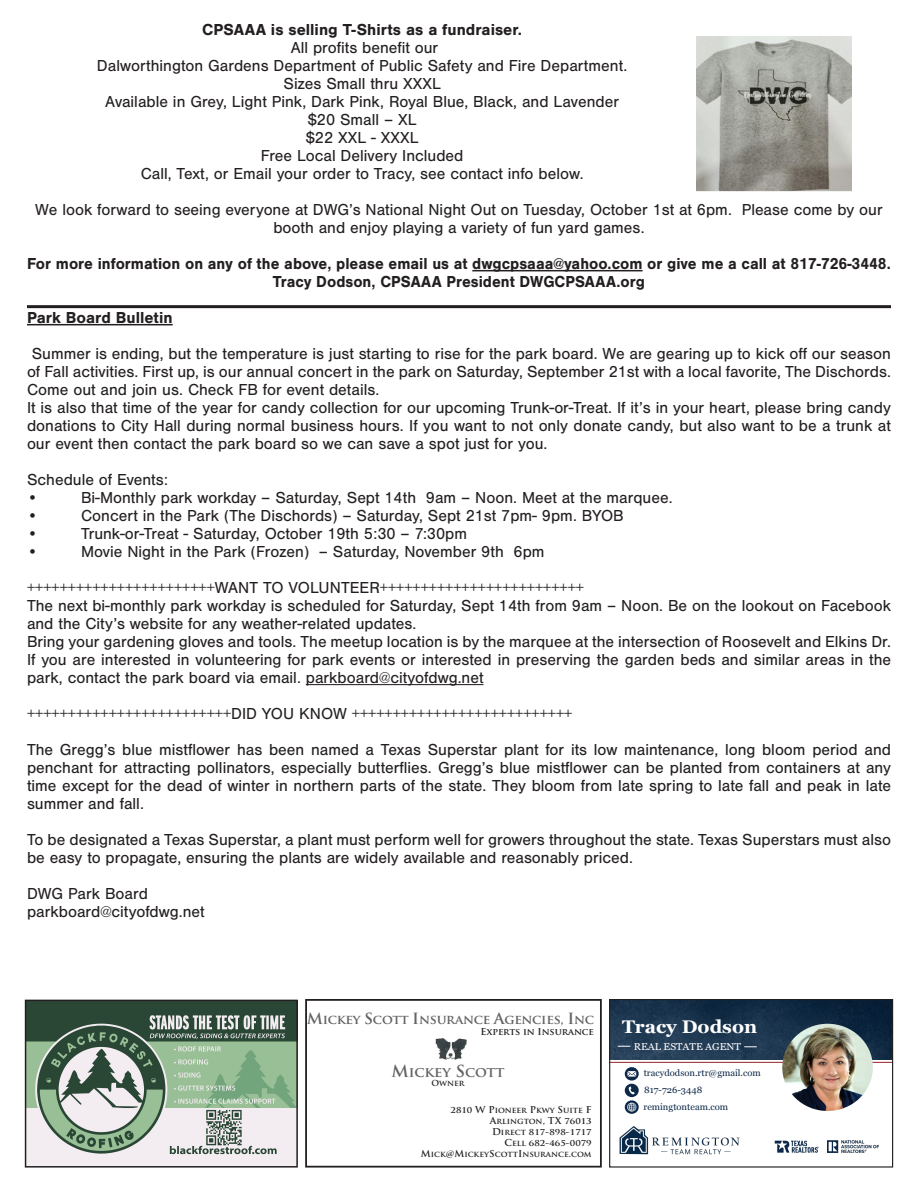
<style>
.page{position:relative;width:918px;height:1188px;background:#fff}
.page>*{position:absolute;margin:0;border:0;box-sizing:border-box;transform-origin:0 0}
.t1{font:700 18.3px "Georgia";color:#fff;scale:1.04 1}
.t2{font:16.5px/18px "Nimbus San";color:#231f20;text-align:justify}
.t3{font:700 16.5px "Nimbus San";color:#231f20;scale:.95 1}
.t4{font:700 16.5px "Nimbus San";color:#231f20}
.t5{font:700 13.95px "Trajan Pro";letter-spacing:-.01em;color:#636366}
.t6{font:700 12.75px "Trajan Pro";letter-spacing:-.02em;color:#636366}
.t7{font:10.05px "Georgia";color:#fff;scale:1.04 1}
.t8{font:700 9.3px/11.1px "Trajan Pro";color:#231f20;text-align:right}
.t9{font:9px/16.5px "Georgia";color:#0d2848;scale:1.04 1}
.t10{font:700 8.1px "Trajan Pro";color:#231f20}
.s1{font-size:15px}
.s2{font-size:16.2px}
.s3{font-size:9.3px}
.s4{font-size:8.1px}
</style>
<div class="page">
<hr style="left:472px;top:270px;width:171px;height:1px;background:#231f20">
<hr style="left:27px;top:324px;width:146px;height:1px;background:#231f20">
<hr style="left:306px;top:684px;width:178px;height:1px;background:#231f20">
<hr style="left:27px;top:305px;width:864px;height:3px;background:#231f20">
<img style="left:619px;top:1126px;width:121px;height:29px">
<hr style="left:610px;top:1062px;width:283px;height:1px;background:#941e22">
<img style="left:611px;top:1001px;width:280px;height:58px">
<svg style="left:625px;top:1067px;width:14px;height:14px"></svg>
<svg style="left:627px;top:1071px;width:9px;height:6px"></svg>
<div style="left:625px;top:1084px;width:14px;height:13px;background:#0d2848;border-radius:50%"></div>
<svg style="left:629px;top:1086px;width:6px;height:8px"></svg>
<svg style="left:625px;top:1100px;width:14px;height:14px"></svg>
<svg style="left:627px;top:1103px;width:9px;height:9px"></svg>
<svg style="left:775px;top:1141px;width:44px;height:12px"></svg>
<img style="left:827px;top:1141px;width:52px;height:12px">
<img style="left:782px;top:1024px;width:91px;height:87px">
<svg style="left:744px;top:1047px;width:13px;height:1px"></svg>
<svg style="left:618px;top:1046px;width:12px;height:1px"></svg>
<div style="left:609px;top:999px;width:284px;height:169px;border:1px solid #231f20"></div>
<img style="left:435px;top:1038px;width:32px;height:22px">
<div style="left:305px;top:999px;width:297px;height:169px;border:2px solid #231f20"></div>
<img style="left:28px;top:1003px;width:267px;height:162px">
<div style="left:25px;top:1000px;width:273px;height:168px;border:2px solid #231f20"></div>
<img style="left:696px;top:36px;width:156px;height:156px">
<p class="t4" style="left:202px;top:20px;width:322px">CPSAAA is selling T-Shirts as a fundraiser.</p>
<p class="t2" style="left:291px;top:39px;width:149px">All profits benefit our</p>
<p class="t2" style="left:97px;top:57px;width:532px">Dalworthington Gardens Department of Public Safety and Fire Department.</p>
<p class="t2" style="left:283px;top:75px;width:159px">Sizes Small thru XXXL</p>
<p class="t2" style="left:105px;top:93px;width:515px">Available in Grey, Light Pink, Dark Pink, Royal Blue, Black, and Lavender</p>
<p class="t2" style="left:308px;top:111px;width:110px">$20 Small – XL</p>
<p class="t2" style="left:306px;top:129px;width:114px">$22 XXL - XXXL</p>
<p class="t2" style="left:261px;top:147px;width:204px">Free Local Delivery Included</p>
<p class="t2" style="left:141px;top:165px;width:444px">Call, Text, or Email your order to Tracy, see contact info below.</p>
<p class="t2" style="left:35px;top:201px;width:849px;text-align:center">We look forward to seeing everyone at DWG’s National Night Out on Tuesday, October 1st at 6pm. Please come by our booth and enjoy playing a variety of fun yard games.</p>
<p class="t3" style="left:27px;top:254px;width:911px">For more information on any of the above, please email us at dwgcpsaaa@yahoo.com or give me a call at 817-726-3448.</p>
<p class="t3" style="left:273px;top:272px;width:393px">Tracy Dodson, CPSAAA President DWGCPSAAA.org</p>
<p class="t4" style="left:27px;top:308px;width:147px">Park Board Bulletin</p>
<p class="t2" style="left:27px;top:345px;width:866px">Summer is ending, but the temperature is just starting to rise for the park board. We are gearing up to kick off our season of Fall activities. First up, is our annual concert in the park on Saturday, September 21st with a local favorite, The Dischords.<br>Come out and join us. Check FB for event details.</p>
<p class="t2" style="left:27px;top:399px;width:865px">It is also that time of the year for candy collection for our upcoming Trunk-or-Treat. If it’s in your heart, please bring candy donations to City Hall during normal business hours. If you want to not only donate candy, but also want to be a trunk at our event then contact the park board so we can save a spot just for you.</p>
<p class="t2" style="left:27px;top:471px;width:143px">Schedule of Events:</p>
<p class="t2" style="left:27px;top:489px;width:12px">•</p>
<p class="t2" style="left:81px;top:489px;width:593px">Bi-Monthly park workday – Saturday, Sept 14th 9am – Noon. Meet at the marquee.</p>
<p class="t2" style="left:27px;top:507px;width:12px">•</p>
<p class="t2" style="left:81px;top:507px;width:544px">Concert in the Park (The Dischords) – Saturday, Sept 21st 7pm- 9pm. BYOB</p>
<p class="t2" style="left:27px;top:525px;width:12px">•</p>
<p class="t2" style="left:81px;top:525px;width:388px">Trunk-or-Treat - Saturday, October 19th 5:30 – 7:30pm</p>
<p class="t2" style="left:27px;top:543px;width:12px">•</p>
<p class="t2" style="left:81px;top:543px;width:465px">Movie Night in the Park (Frozen) – Saturday, November 9th 6pm</p>
<p class="t2" style="left:27px;top:579px;width:559px">+++++++++++++++++++++++WANT TO VOLUNTEER+++++++++++++++++++++++++</p>
<p class="t2" style="left:27px;top:597px;width:866px">The next bi-monthly park workday is scheduled for Saturday, Sept 14th from 9am – Noon. Be on the lookout on Facebook and the City’s website for any weather-related updates.</p>
<p class="t2" style="left:27px;top:633px;width:866px">Bring your gardening gloves and tools. The meetup location is by the marquee at the intersection of Roosevelt and Elkins Dr.</p>
<p class="t2" style="left:27px;top:651px;width:866px">If you are interested in volunteering for park events or interested in preserving the garden beds and similar areas in the park, contact the park board via email. parkboard@cityofdwg.net</p>
<p class="t2" style="left:27px;top:705px;width:547px">+++++++++++++++++++++++++DID YOU KNOW +++++++++++++++++++++++++++</p>
<p class="t2" style="left:27px;top:741px;width:866px">The Gregg’s blue mistflower has been named a Texas Superstar plant for its low maintenance, long bloom period and penchant for attracting pollinators, especially butterflies. Gregg’s blue mistflower can be planted from containers at any time except for the dead of winter in northern parts of the state. They bloom from late spring to late fall and peak in late summer and fall.</p>
<p class="t2" style="left:27px;top:831px;width:865px">To be designated a Texas Superstar, a plant must perform well for growers throughout the state. Texas Superstars must also be easy to propagate, ensuring the plants are widely available and reasonably priced.</p>
<p class="t2" style="left:27px;top:885px;width:122px">DWG Park Board</p>
<p class="t2" style="left:27px;top:903px;width:179px">parkboard@cityofdwg.net</p>
<p class="t6" style="left:307px;top:1011px;width:289px"><span class="s1">M</span>ickey <span class="s1">S</span>cott <span class="s1">I</span>nsurance <span class="s1">A</span>gencies, <span class="s1">I</span>nc</p>
<p class="t8" style="left:480px;top:1026px;width:115px">Experts in Insurance</p>
<p class="t5" style="left:392px;top:1063px;width:114px"><span class="s2">M</span>ickey <span class="s2">S</span>cott</p>
<p class="t10" style="left:432px;top:1078px;width:34px">Owner</p>
<p class="t10" style="left:451px;top:1105px;width:143px"><span class="s3">2810 W P</span>ioneer <span class="s3">P</span>kwy <span class="s3">S</span>uite <span class="s3">F</span></p>
<p class="t8" style="left:490px;top:1115px;width:103px">A<span class="s4">rlington</span>, TX 76013<br>D<span class="s4">irect</span> 817-898-1717<br>C<span class="s4">ell</span> 682-465-0079</p>
<p class="t10" style="left:421px;top:1149px;width:172px"><span class="s3">M</span>ick<span class="s3">@M</span>ickey<span class="s3">S</span>cott<span class="s3">I</span>nsurance<span class="s3">.</span>com</p>
<p class="t1" style="left:622px;top:1013px;width:131px">Tracy Dodson</p>
<p class="t9" style="left:644px;top:1064px;width:114px">tracydodson.rtr@gmail.com<br>817-726-3448</p>
<p class="t9" style="left:643px;top:1098px;width:83px">remingtonteam.com</p>
<p class="t7" style="left:634px;top:1039px;width:105px">REAL ESTATE AGENT</p>
</div>
